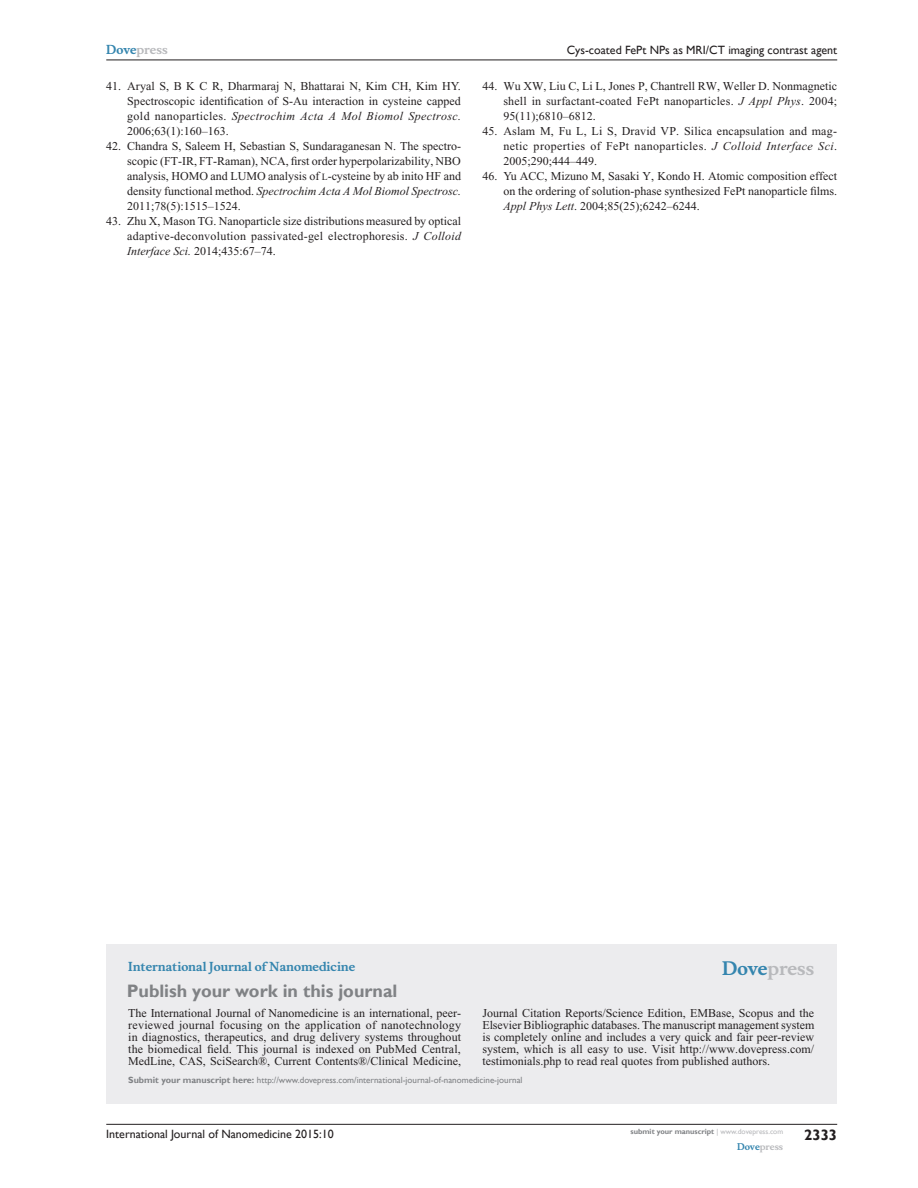
<style>
.page{position:relative;width:918px;height:1188px;background:#fff}
.page>*{position:absolute;margin:0;border:0;box-sizing:border-box;transform-origin:0 0}
.PromBx-H1{font:700 18px "Gill Sans";color:#808285}
.PromBx-Brand{font:700 18px "Musee";color:#b8b9bc}
.t1{font:700 15px "Gill Sans";color:#231f20}
.RefNL2{font:12px/15px "Times New Roman";letter-spacing:.005em;color:#231f20;text-align:justify}
.PromBx-Tx{font:12px/12px "Times New Roman";color:#231f20;text-align:justify}
.t2{font:12px "Gill Sans";color:#231f20}
.PromBx-JrnlName{font:700 12px "Musee";color:#3485ae}
.t3{font:700 12px "Musee";color:#b8b9bc}
.PromBx-SubmitMssWebA{font:9px "Gill Sans";color:#808285}
.t4{font:700 9px "Musee";color:#b8b9bc}
.t5{font:700 7.5px "Gill Sans";color:#808285}
.s1{color:#3485ae}
.s2{font-style:italic}
.s3{font-family:"Times New Roman PS SC800";font-size:9.6px}
.s4{font-weight:700}
.s5{font-weight:400;color:#b8b9bc}
</style>
<div class="page">
<div style="left:106px;top:944px;width:731px;height:159px;background:#ececee"></div>
<hr style="left:106px;top:1124px;width:731px;height:1px;background:#231f20">
<hr style="left:106px;top:60px;width:731px;height:1px;background:#231f20">
<p class="t3" style="left:106px;top:43px;width:63px"><span class="s1">Dove</span>press</p>
<p class="RefNL2" style="left:127px;top:79px;width:335px;text-indent:-21px">41. Aryal S, B K C R, Dharmaraj N, Bhattarai N, Kim CH, Kim HY.<br>Spectroscopic identification of S-Au interaction in cysteine capped gold nanoparticles. <span class="s2">Spectrochim Acta A Mol Biomol Spectrosc.<br></span>2006;63(1):160–163.</p>
<p class="RefNL2" style="left:127px;top:139px;width:335px;text-indent:-21px">42. Chandra S, Saleem H, Sebastian S, Sundaraganesan N. The spectro&shy;scopic (FT-IR, FT-Raman), NCA, first order hyperpolarizability, NBO analysis, HOMO and LUMO analysis of <span class="s3">l</span>-cysteine by ab inito HF and density functional method. <span class="s2">Spectrochim Acta A Mol Biomol Spectrosc.<br></span>2011;78(5):1515–1524.</p>
<p class="RefNL2" style="left:127px;top:214px;width:335px;text-indent:-21px">43. Zhu X, Mason TG. Nanoparticle size distributions measured by optical adaptive-deconvolution passivated-gel electrophoresis. <span class="s2">J Colloid Interface Sci.</span> 2014;435:67–74.</p>
<p class="t2" style="left:567px;top:43px;width:272px">Cys-coated FePt NPs as MRI/CT imaging contrast agent</p>
<p class="RefNL2" style="left:503px;top:79px;width:335px;text-indent:-21px">44. Wu XW, Liu C, Li L, Jones P, Chantrell RW, Weller D. Nonmagnetic shell in surfactant-coated FePt nanoparticles. <span class="s2">J Appl Phys</span>. 2004; 95(11);6810–6812.</p>
<p class="RefNL2" style="left:503px;top:124px;width:335px;text-indent:-21px">45. Aslam M, Fu L, Li S, Dravid VP. Silica encapsulation and mag&shy;netic properties of FePt nanoparticles. <span class="s2">J Colloid Interface Sci</span>.<br>2005;290;444–449.</p>
<p class="RefNL2" style="left:503px;top:169px;width:335px;text-indent:-21px">46. Yu ACC, Mizuno M, Sasaki Y, Kondo H. Atomic composition effect on the ordering of solution-phase synthesized FePt nanoparticle films.<br><span class="s2">Appl Phys Lett</span>. 2004;85(25);6242–6244.</p>
<p class="PromBx-JrnlName" style="left:128px;top:959px;width:228px">International Journal of Nanomedicine</p>
<p class="PromBx-H1" style="left:127px;top:980px;width:272px">Publish your work in this journal</p>
<p class="PromBx-Brand" style="left:722px;top:958px;width:94px"><span class="s1">Dove</span>press</p>
<p class="PromBx-Tx" style="left:128px;top:1007px;width:334px">The International Journal of Nanomedicine is an international, peer&shy;reviewed journal focusing on the application of nanotechnology in diagnostics, therapeutics, and drug delivery systems throughout the biomedical field. This journal is indexed on PubMed Central, MedLine, CAS, SciSearch®, Current Contents®/Clinical Medicine,</p>
<p class="PromBx-Tx" style="left:482px;top:1007px;width:334px">Journal Citation Reports/Science Edition, EMBase, Scopus and the Elsevier Bibliographic databases. The manuscript management system is completely online and includes a very quick and fair peer-review system, which is all easy to use. Visit http://www.dovepress.com/ testimonials.php to read real quotes from published authors.</p>
<p class="PromBx-SubmitMssWebA" style="left:128px;top:1075px;width:396px"><span class="s4">Submit your manuscript here:</span> http://www.dovepress.com/international-journal-of-nanomedicine-journal</p>
<p class="t2" style="left:106px;top:1127px;width:229px">International Journal of Nanomedicine 2015:10</p>
<p class="t5" style="left:631px;top:1127px;width:154px">submit your manuscript <span class="s5">| www.dovepress.com</span></p>
<p class="t4" style="left:737px;top:1141px;width:48px"><span class="s1">Dove</span>press</p>
<p class="t1" style="left:804px;top:1126px;width:35px">2333</p>
</div>
